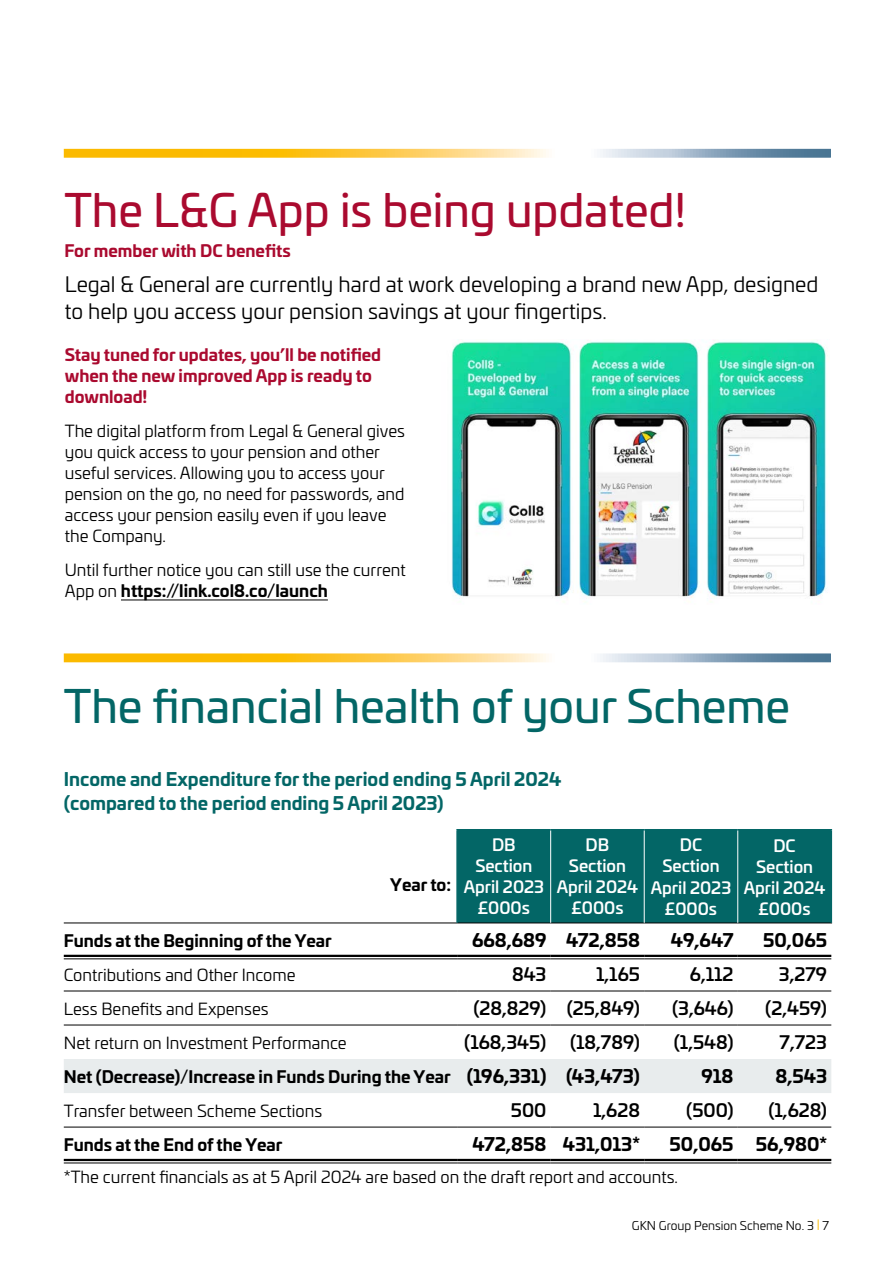
<style>
.page{position:relative;width:893px;height:1263px;background:#fff}
.page>*{position:absolute;margin:0;border:0;box-sizing:border-box;transform-origin:0 0}
.t1{font:45px "Univia Pro";color:#036666}
.t2{font:45px "Univia Pro";color:#aa0a2f}
.t3{font:21px/27px "Univia Pro";color:#000}
.t4{font:500 18px "Univia Pro";color:#000}
.t5{font:700 18px/24px "Univia Pro";color:#036666}
.t6{font:700 18px "Univia Pro";color:#000}
.t7{font:16.5px/21px "Univia Pro";color:#000}
.t8{font:700 16.5px "Univia Pro";color:#000}
.t9{font:700 16.5px/21px "Univia Pro";color:#aa0a2f}
.t10{font:500 16.5px/21px "Univia Pro";color:#fff;text-align:center}
.t11{font:12px "Univia Pro";color:#000}
.s1{font-weight:700}
.s2{font-size:18px}
.s3{color:#fbba00}
</style>
<div class="page">
<svg style="left:67px;top:152px;width:761px;height:3px;background:#ddc370"></svg>
<div style="left:64px;top:149px;width:767px;height:9px;border:2px solid #fff"></div>
<div style="left:458px;top:830px;width:373px;height:93px;background:#036666"></div>
<div style="left:64px;top:1059px;width:767px;height:34px;background:#e8eced"></div>
<hr style="left:64px;top:1159px;width:393px;height:4px;background:#e4e4e4">
<hr style="left:457px;top:1159px;width:94px;height:4px;background:#e4e4e4">
<hr style="left:551px;top:1159px;width:93px;height:4px;background:#e4e4e4">
<hr style="left:644px;top:1159px;width:94px;height:4px;background:#e4e4e4">
<hr style="left:738px;top:1159px;width:93px;height:4px;background:#e4e4e4">
<hr style="left:64px;top:923px;width:393px;height:1px;background:#000">
<hr style="left:457px;top:923px;width:94px;height:1px;background:#000">
<hr style="left:551px;top:923px;width:93px;height:1px;background:#000">
<hr style="left:644px;top:923px;width:94px;height:1px;background:#000">
<hr style="left:738px;top:923px;width:94px;height:1px;background:#000">
<hr style="left:64px;top:991px;width:393px;height:1px;background:#000">
<hr style="left:457px;top:991px;width:94px;height:1px;background:#000">
<hr style="left:551px;top:991px;width:93px;height:1px;background:#000">
<hr style="left:644px;top:991px;width:94px;height:1px;background:#000">
<hr style="left:738px;top:991px;width:93px;height:1px;background:#000">
<hr style="left:64px;top:1025px;width:393px;height:1px;background:#000">
<hr style="left:457px;top:1025px;width:94px;height:1px;background:#000">
<hr style="left:551px;top:1025px;width:93px;height:1px;background:#000">
<hr style="left:644px;top:1025px;width:94px;height:1px;background:#000">
<hr style="left:738px;top:1025px;width:93px;height:1px;background:#000">
<hr style="left:64px;top:1127px;width:393px;height:1px;background:#000">
<hr style="left:457px;top:1127px;width:94px;height:1px;background:#000">
<hr style="left:551px;top:1127px;width:93px;height:1px;background:#000">
<hr style="left:644px;top:1127px;width:94px;height:1px;background:#000">
<hr style="left:738px;top:1127px;width:93px;height:1px;background:#000">
<hr style="left:64px;top:1159px;width:393px;height:2px;background:#000">
<hr style="left:64px;top:1162px;width:393px;height:1px;background:#000">
<hr style="left:457px;top:1159px;width:94px;height:2px;background:#000">
<hr style="left:457px;top:1162px;width:94px;height:1px;background:#000">
<hr style="left:551px;top:1159px;width:93px;height:2px;background:#000">
<hr style="left:551px;top:1162px;width:93px;height:1px;background:#000">
<hr style="left:644px;top:1159px;width:94px;height:2px;background:#000">
<hr style="left:644px;top:1162px;width:94px;height:1px;background:#000">
<hr style="left:738px;top:1159px;width:93px;height:2px;background:#000">
<hr style="left:738px;top:1162px;width:93px;height:1px;background:#000">
<hr style="left:64px;top:955px;width:393px;height:2px;background:#000">
<hr style="left:64px;top:958px;width:393px;height:1px;background:#000">
<hr style="left:457px;top:955px;width:94px;height:2px;background:#000">
<hr style="left:457px;top:958px;width:94px;height:1px;background:#000">
<hr style="left:551px;top:955px;width:93px;height:2px;background:#000">
<hr style="left:551px;top:958px;width:93px;height:1px;background:#000">
<hr style="left:644px;top:955px;width:94px;height:2px;background:#000">
<hr style="left:644px;top:958px;width:94px;height:1px;background:#000">
<hr style="left:738px;top:955px;width:93px;height:2px;background:#000">
<hr style="left:738px;top:958px;width:93px;height:1px;background:#000">
<hr style="left:456px;top:830px;width:2px;height:93px;background:#036666">
<hr style="left:456px;top:829px;width:95px;height:1px;background:#036666">
<hr style="left:551px;top:829px;width:93px;height:1px;background:#036666">
<hr style="left:644px;top:829px;width:94px;height:1px;background:#036666">
<hr style="left:831px;top:830px;width:1px;height:93px;background:#036666">
<hr style="left:738px;top:829px;width:94px;height:1px;background:#036666">
<hr style="left:550px;top:830px;width:1px;height:93px;background:#fff">
<hr style="left:644px;top:830px;width:1px;height:93px;background:#fff">
<hr style="left:737px;top:830px;width:1px;height:93px;background:#fff">
<svg style="left:67px;top:656px;width:761px;height:3px;background:#ddc370"></svg>
<div style="left:64px;top:653px;width:767px;height:9px;border:2px solid #fff"></div>
<hr style="left:121px;top:600px;width:207px;height:1px;background:#000">
<img style="left:451px;top:341px;width:375px;height:261px">
<h1 class="t2" style="left:64px;top:177px;width:623px">The L&amp;G App is being updated!</h1>
<p class="t9" style="left:64px;top:239px;width:228px">For member with DC benefits</p>
<p class="t3" style="left:65px;top:270px;width:755px">Legal &amp; General are currently hard at work developing a brand new App, designed to help you access your pension savings at your fingertips.</p>
<p class="t9" style="left:65px;top:343px;width:318px">Stay tuned for updates, you’ll be notified when the new improved App is ready to download!</p>
<p class="t7" style="left:65px;top:420px;width:342px">The digital platform from Legal &amp; General gives you quick access to your pension and other useful services. Allowing you to access your pension on the go, no need for passwords, and access your pension easily even if you leave the Company.</p>
<p class="t7" style="left:65px;top:559px;width:343px">Until further notice you can still use the current<br>App on <span class="s1">https://link.col8.co/launch</span></p>
<h1 class="t1" style="left:64px;top:672px;width:728px">The financial health of your Scheme</h1>
<p class="t5" style="left:64px;top:766px;width:499px">Income and Expenditure for the period ending 5 April 2024 (compared to the period ending 5 April 2023)</p>
<p class="t8" style="left:390px;top:871px;width:62px">Year to:</p>
<p class="t10" style="left:464px;top:834px;width:82px">DB<br>Section<br>April 2023 £000s</p>
<p class="t10" style="left:557px;top:834px;width:83px">DB<br>Section<br>April 2024 £000s</p>
<p class="t10" style="left:651px;top:834px;width:82px">DC<br>Section<br>April 2023 £000s</p>
<p class="t10" style="left:744px;top:834px;width:83px">DC<br>Section<br>April 2024 £000s</p>
<p class="t8" style="left:64px;top:927px;width:270px">Funds at the Beginning of the Year</p>
<p class="t6" style="left:472px;top:926px;width:169px">668,689 472,858</p>
<p class="t6" style="left:671px;top:926px;width:64px">49,647</p>
<p class="t6" style="left:763px;top:926px;width:65px">50,065</p>
<p class="t7" style="left:64px;top:963px;width:233px">Contributions and Other Income</p>
<p class="t4" style="left:512px;top:960px;width:36px">843</p>
<p class="t4" style="left:596px;top:960px;width:45px">1,165</p>
<p class="t4" style="left:690px;top:960px;width:45px">6,112</p>
<p class="t4" style="left:779px;top:960px;width:50px">3,279</p>
<p class="t7" style="left:64px;top:997px;width:206px">Less Benefits and Expenses</p>
<p class="t4" style="left:473px;top:994px;width:168px">(28,829) (25,849)</p>
<p class="t4" style="left:672px;top:994px;width:63px">(3,646)</p>
<p class="t4" style="left:765px;top:994px;width:63px">(2,459)</p>
<p class="t7" style="left:64px;top:1031px;width:284px">Net return on Investment Performance</p>
<p class="t4" style="left:464px;top:1028px;width:84px">(168,345)</p>
<p class="t4" style="left:570px;top:1028px;width:71px">(18,789)</p>
<p class="t4" style="left:674px;top:1028px;width:61px">(1,548)</p>
<p class="t4" style="left:779px;top:1028px;width:49px">7,723</p>
<p class="t8" style="left:64px;top:1063px;width:578px">Net (Decrease)/Increase in Funds During the Year <span class="s2">(196,331) (43,473)</span></p>
<p class="t6" style="left:701px;top:1062px;width:34px">918</p>
<p class="t6" style="left:775px;top:1062px;width:53px">8,543</p>
<p class="t7" style="left:64px;top:1099px;width:260px">Transfer between Scheme Sections</p>
<p class="t4" style="left:511px;top:1096px;width:37px">500</p>
<p class="t4" style="left:593px;top:1096px;width:48px">1,628</p>
<p class="t4" style="left:686px;top:1096px;width:49px">(500)</p>
<p class="t4" style="left:768px;top:1096px;width:60px">(1,628)</p>
<p class="t8" style="left:64px;top:1131px;width:220px">Funds at the End of the Year</p>
<p class="t6" style="left:472px;top:1130px;width:169px">472,858 431,013*</p>
<p class="t6" style="left:670px;top:1130px;width:159px">50,065 56,980*</p>
<p class="t7" style="left:64px;top:1165px;width:616px">*The current financials as at 5 April 2024 are based on the draft report and accounts.</p>
<p class="t11" style="left:632px;top:1217px;width:199px">GKN Group Pension Scheme No. 3 <span class="s3">|</span> 7</p>
</div>
